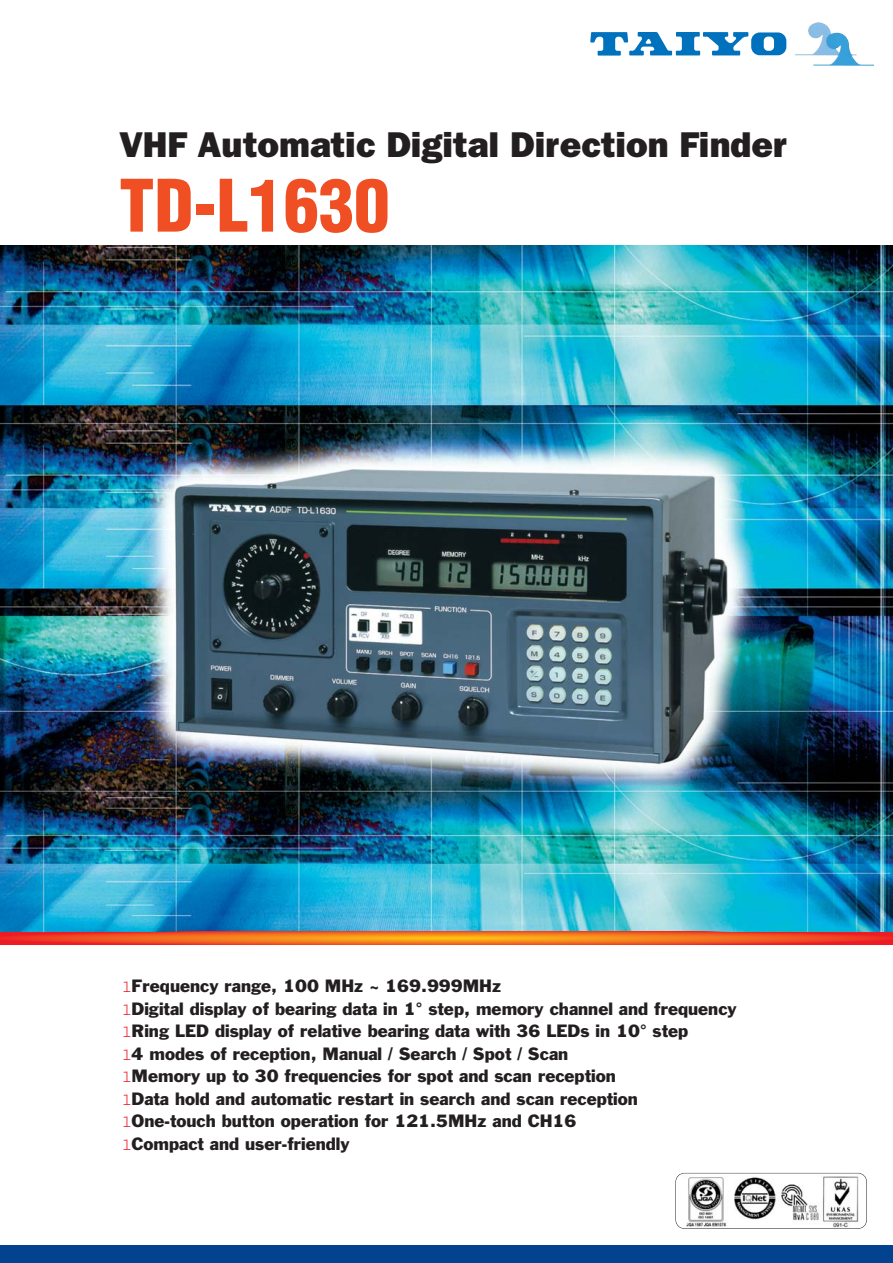
<style>
.page{position:relative;width:893px;height:1263px;background:#fff}
.page>*{position:absolute;margin:0;border:0;box-sizing:border-box;transform-origin:0 0}
.t1{font:900 condensed 70.5px "Helvetica";color:#f04e23}
.t2{font:800 36px "Franklin Gothic";color:#231f20}
.t3{font:16.5px/22.5px "Franklin Gothic";color:#231f20}
.s1{font-family:"Courier";color:#ed1c24}
</style>
<div class="page">
<img style="left:0;top:245px;width:892px;height:687px">
<svg style="left:590px;top:32px;width:196px;height:24px"></svg>
<img style="left:795px;top:22px;width:79px;height:44px">
<div style="left:675px;top:1173px;width:191px;height:56px;border:1px solid #231f20;border-radius:9px"></div>
<img style="left:682px;top:1176px;width:177px;height:52px">
<svg style="left:0;top:932px;width:892px;height:13px;background:#f16120"></svg>
<div style="left:0;top:1245px;width:892px;height:18px;background:#02428e"></div>
<h2 class="t2" style="left:119px;top:132px;width:669px">VHF Automatic Digital Direction Finder</h2>
<h1 class="t1" style="left:119px;top:179px;width:272px">TD-L1630</h1>
<p class="t3" style="left:122px;top:976px;width:616px"><span class="s1">l</span>Frequency range, 100 MHz ~ 169.999MHz<br><span class="s1">l</span>Digital display of bearing data in 1° step, memory channel and frequency <span class="s1">l</span>Ring LED display of relative bearing data with 36 LEDs in 10° step<br><span class="s1">l</span>4 modes of reception, Manual / Search / Spot / Scan<br><span class="s1">l</span>Memory up to 30 frequencies for spot and scan reception<br><span class="s1">l</span>Data hold and automatic restart in search and scan reception<br><span class="s1">l</span>One-touch button operation for 121.5MHz and CH16<br><span class="s1">l</span>Compact and user-friendly</p>
</div>
